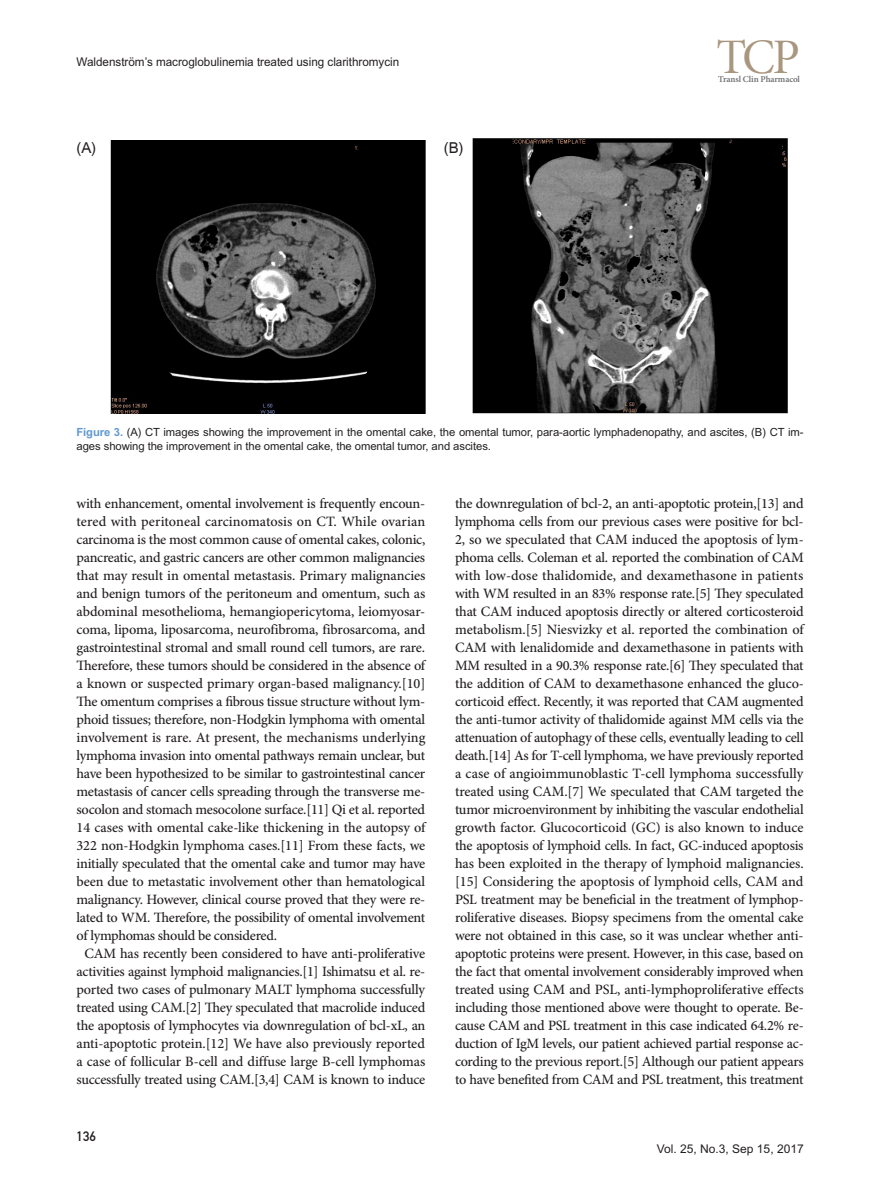
<style>
.page{position:relative;width:893px;height:1191px;background:#fff}
.page>*{position:absolute;margin:0;border:0;box-sizing:border-box;transform-origin:0 0}
.t1{font:49.65px "Minion Pro Subh";color:#a9967f}
.t2{font:15px "Arial 2 Normal Regular Turkce";color:#231f20}
.t3{font:500 14.25px/18px "Minion Pro";letter-spacing:-.02em;color:#231f20;text-align:justify}
.t4{font:13.5px "DIN 1451 Mittelschrift Regular";color:#231f20}
.t5{font:12px "Arial MT Std";color:#231f20}
.t6{font:11.25px/13.5px "Arial MT Std";letter-spacing:-.005em;color:#231f20}
.t7{font:600 9px "Minion Pro";letter-spacing:-.01em;color:#6c6d70}
.s1{font-weight:700;color:#6098d1}
</style>
<div class="page">
<img style="left:111px;top:140px;width:314px;height:274px">
<img style="left:472px;top:138px;width:316px;height:276px">
<p class="t5" style="left:77px;top:55px;width:324px">Waldenström’s macroglobulinemia treated using clarithromycin</p>
<p class="t2" style="left:77px;top:139px;width:21px">(A)</p>
<p class="t2" style="left:444px;top:139px;width:21px">(B)</p>
<p class="t1" style="left:716px;top:28px;width:85px">TCP</p>
<p class="t7" style="left:718px;top:73px;width:83px">Transl Clin Pharmacol</p>
<p class="t6" style="left:77px;top:425px;width:729px"><span class="s1">Figure 3.</span> (A) CT images showing the improvement in the omental cake, the omental tumor, para-aortic lymphadenopathy, and ascites, (B) CT im&shy;ages showing the improvement in the omental cake, the omental tumor, and ascites.</p>
<p class="t3" style="left:77px;top:495px;width:350px">with enhancement, omental involvement is frequently encoun&shy;tered with peritoneal carcinomatosis on CT. While ovarian carcinoma is the most common cause of omental cakes, colonic, pancreatic, and gastric cancers are other common malignancies that may result in omental metastasis. Primary malignancies and benign tumors of the peritoneum and omentum, such as abdominal mesothelioma, hemangiopericytoma, leiomyosar&shy;coma, lipoma, liposarcoma, neurofibroma, fibrosarcoma, and gastrointestinal stromal and small round cell tumors, are rare.<br>Therefore, these tumors should be considered in the absence of a known or suspected primary organ-based malignancy.[10] The omentum comprises a fibrous tissue structure without lym&shy;phoid tissues; therefore, non-Hodgkin lymphoma with omental involvement is rare. At present, the mechanisms underlying lymphoma invasion into omental pathways remain unclear, but have been hypothesized to be similar to gastrointestinal cancer metastasis of cancer cells spreading through the transverse me&shy;socolon and stomach mesocolone surface.[11] Qi et al. reported 14 cases with omental cake-like thickening in the autopsy of 322 non-Hodgkin lymphoma cases.[11] From these facts, we initially speculated that the omental cake and tumor may have been due to metastatic involvement other than hematological malignancy. However, clinical course proved that they were re&shy;lated to WM. Therefore, the possibility of omental involvement of lymphomas should be considered.</p>
<p class="t3" style="left:77px;top:945px;width:350px;text-align:center">CAM has recently been considered to have anti-proliferative activities against lymphoid malignancies.[1] Ishimatsu et al. re&shy;ported two cases of pulmonary MALT lymphoma successfully treated using CAM.[2] They speculated that macrolide induced the apoptosis of lymphocytes via downregulation of bcl-xL, an anti-apoptotic protein.[12] We have also previously reported a case of follicular B-cell and diffuse large B-cell lymphomas successfully treated using CAM.[3,4] CAM is known to induce</p>
<p class="t4" style="left:77px;top:1128px;width:21px">136</p>
<p class="t3" style="left:455px;top:495px;width:350px">the downregulation of bcl-2, an anti-apoptotic protein,[13] and lymphoma cells from our previous cases were positive for bcl-2, so we speculated that CAM induced the apoptosis of lym&shy;phoma cells. Coleman et al. reported the combination of CAM with low-dose thalidomide, and dexamethasone in patients with WM resulted in an 83% response rate.[5] They speculated that CAM induced apoptosis directly or altered corticosteroid metabolism.[5] Niesvizky et al. reported the combination of CAM with lenalidomide and dexamethasone in patients with MM resulted in a 90.3% response rate.[6] They speculated that the addition of CAM to dexamethasone enhanced the gluco&shy;corticoid effect. Recently, it was reported that CAM augmented the anti-tumor activity of thalidomide against MM cells via the attenuation of autophagy of these cells, eventually leading to cell death.[14] As for T-cell lymphoma, we have previously reported a case of angioimmunoblastic T-cell lymphoma successfully treated using CAM.[7] We speculated that CAM targeted the tumor microenvironment by inhibiting the vascular endothelial growth factor. Glucocorticoid (GC) is also known to induce the apoptosis of lymphoid cells. In fact, GC-induced apoptosis has been exploited in the therapy of lymphoid malignancies. [15] Considering the apoptosis of lymphoid cells, CAM and PSL treatment may be beneficial in the treatment of lymphop&shy;roliferative diseases. Biopsy specimens from the omental cake were not obtained in this case, so it was unclear whether anti&shy;apoptotic proteins were present. However, in this case, based on the fact that omental involvement considerably improved when treated using CAM and PSL, anti-lymphoproliferative effects including those mentioned above were thought to operate. Be&shy;cause CAM and PSL treatment in this case indicated 64.2% re&shy;duction of IgM levels, our patient achieved partial response ac&shy;cording to the previous report.[5] Although our patient appears to have benefited from CAM and PSL treatment, this treatment</p>
<p class="t5" style="left:657px;top:1141px;width:148px">Vol. 25, No.3, Sep 15, 2017</p>
</div>
